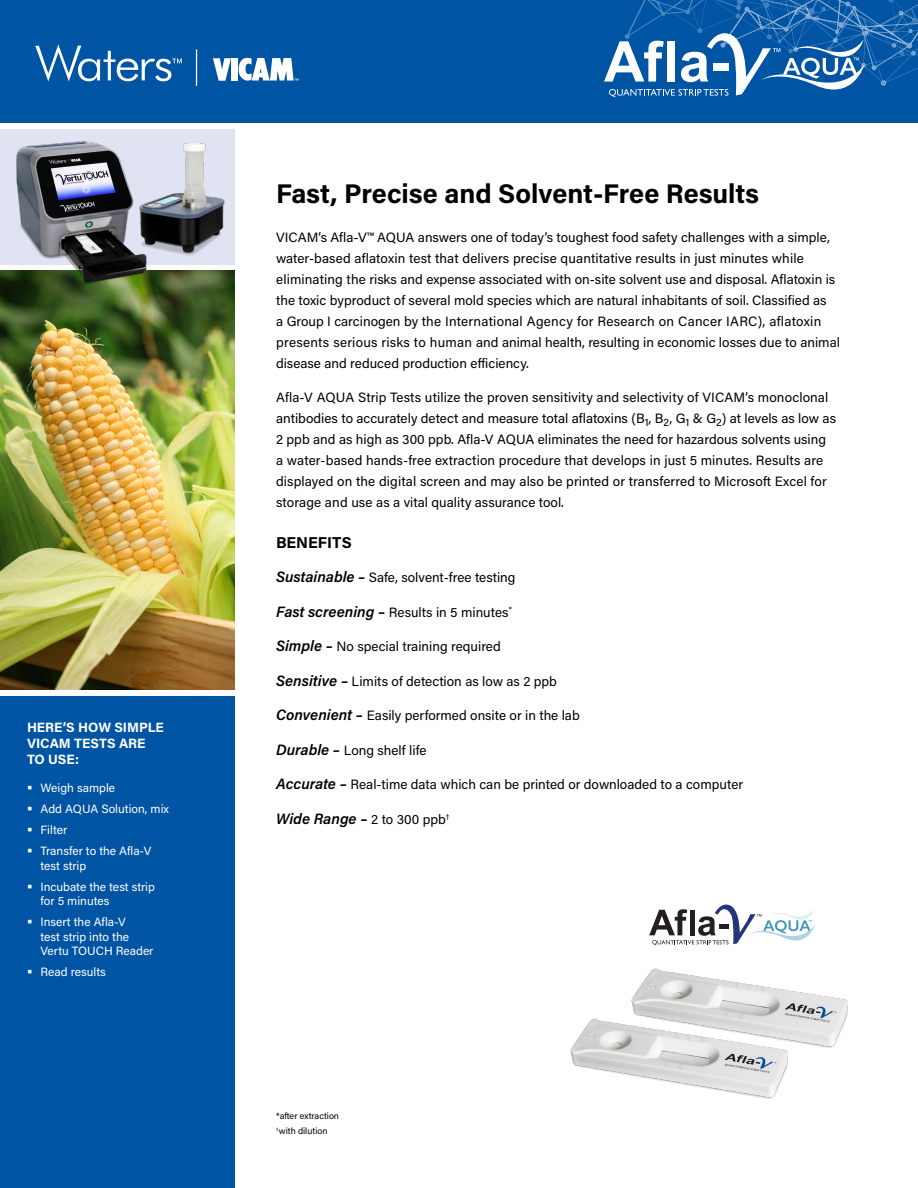
<style>
.page{position:relative;width:918px;height:1188px;background:#fff}
.page>*{position:absolute;margin:0;border:0;box-sizing:border-box;transform-origin:0 0}
.t1{font:700 27px "Acumin Pro";color:#000}
.t2{font:700 15.75px "Acumin Pro";color:#000}
.t3{font:italic 600 15px "Acumin Pro";color:#000}
.t4{font:13.5px/21px "Acumin Pro";letter-spacing:.005em;color:#000}
.t5{font:700 13.5px/16.2px "Acumin Pro";letter-spacing:-.005em;color:#fff}
.t6{font:12px/14.4px "Acumin Pro";color:#fff}
.t7{font:9px/15.3px "Acumin Pro";color:#000}
.s1{font-weight:600;font-style:italic;font-size:15px}
.s2{font-weight:400;font-style:normal;font-size:13.5px}
</style>
<div class="page">
<img style="left:0;top:271px;width:235px;height:418px">
<div style="left:0;top:696px;width:234px;height:492px;background:#0054a4"></div>
<div style="left:0;top:129px;width:235px;height:135px;background:#e0e3f2"></div>
<div style="left:0;top:0;width:918px;height:122px;background:#0054a4"></div>
<svg style="left:35px;top:44px;width:147px;height:37px"></svg>
<hr style="left:196px;top:50px;width:1px;height:36px;background:#fff">
<svg style="left:213px;top:58px;width:18px;height:23px"></svg>
<div style="left:231px;top:58px;width:7px;height:23px;background:#fff"></div>
<svg style="left:238px;top:58px;width:61px;height:23px"></svg>
<svg style="left:604px;top:0;width:314px;height:97px"></svg>
<img style="left:631px;top:968px;width:217px;height:80px">
<img style="left:570px;top:1014px;width:226px;height:85px">
<img style="left:9px;top:141px;width:226px;height:149px">
<svg style="left:649px;top:905px;width:166px;height:40px"></svg>
<p class="t5" style="left:27px;top:718px;width:138px">HERE’S HOW SIMPLE<br>VICAM TESTS ARE<br>TO USE:</p>
<p class="t6" style="left:27px;top:780px;width:90px">▪ Weigh sample</p>
<p class="t6" style="left:27px;top:801px;width:144px">▪ Add AQUA Solution, mix</p>
<p class="t6" style="left:27px;top:822px;width:42px">▪ Filter</p>
<p class="t6" style="left:40px;top:844px;width:112px;text-indent:-14px">▪ Transfer to the Afla-V test strip</p>
<p class="t6" style="left:40px;top:879px;width:116px;text-indent:-14px">▪ Incubate the test strip for 5 minutes</p>
<p class="t6" style="left:40px;top:915px;width:115px;text-indent:-14px">▪ Insert the Afla-V<br>test strip into the<br>Vertu TOUCH Reader</p>
<p class="t6" style="left:27px;top:965px;width:80px">▪ Read results</p>
<h1 class="t1" style="left:276px;top:174px;width:485px">Fast, Precise and Solvent-Free Results</h1>
<p class="t4" style="left:276px;top:226px;width:565px">VICAM’s Afla-V™ AQUA answers one of today’s toughest food safety challenges with a simple, water-based aflatoxin test that delivers precise quantitative results in just minutes while eliminating the risks and expense associated with on-site solvent use and disposal. Aflatoxin is the toxic byproduct of several mold species which are natural inhabitants of soil. Classified as<br>a Group I carcinogen by the International Agency for Research on Cancer IARC), aflatoxin presents serious risks to human and animal health, resulting in economic losses due to animal disease and reduced production efficiency.</p>
<p class="t4" style="left:276px;top:387px;width:561px">Afla-V AQUA Strip Tests utilize the proven sensitivity and selectivity of VICAM’s monoclonal antibodies to accurately detect and measure total aflatoxins (B<sub>1</sub>, B<sub>2</sub>, G<sub>1</sub> &amp; G<sub>2</sub>) at levels as low as 2 ppb and as high as 300 ppb. Afla-V AQUA eliminates the need for hazardous solvents using a water-based hands-free extraction procedure that develops in just 5 minutes. Results are displayed on the digital screen and may also be printed or transferred to Microsoft Excel for storage and use as a vital quality assurance tool.</p>
<p class="t2" style="left:276px;top:531px;width:77px">BENEFITS</p>
<p class="t4" style="left:276px;top:566px;width:241px"><span class="s1">Sustainable –</span> Safe, solvent-free testing</p>
<p class="t4" style="left:276px;top:601px;width:237px"><span class="s1">Fast screening –</span> Results in 5 minutes<sup>*</sup></p>
<p class="t4" style="left:276px;top:635px;width:226px"><span class="s1">Simple –</span> No special training required</p>
<p class="t4" style="left:276px;top:670px;width:282px"><span class="s1">Sensitive –</span> Limits of detection as low as 2 ppb</p>
<p class="t4" style="left:276px;top:704px;width:305px"><span class="s1">Convenient –</span> Easily performed onsite or in the lab</p>
<p class="t4" style="left:276px;top:739px;width:152px"><span class="s1">Durable –</span> Long shelf life</p>
<p class="t4" style="left:276px;top:773px;width:469px"><span class="s1">Accurate –</span> Real-time data which can be printed or downloaded to a computer</p>
<p class="t3" style="left:276px;top:808px;width:175px">Wide Range – <span class="s2">2 to 300 ppb</span><sup>†</sup></p>
<p class="t7" style="left:276px;top:1107px;width:64px">*after extraction <sup>†</sup>with dilution</p>
</div>
